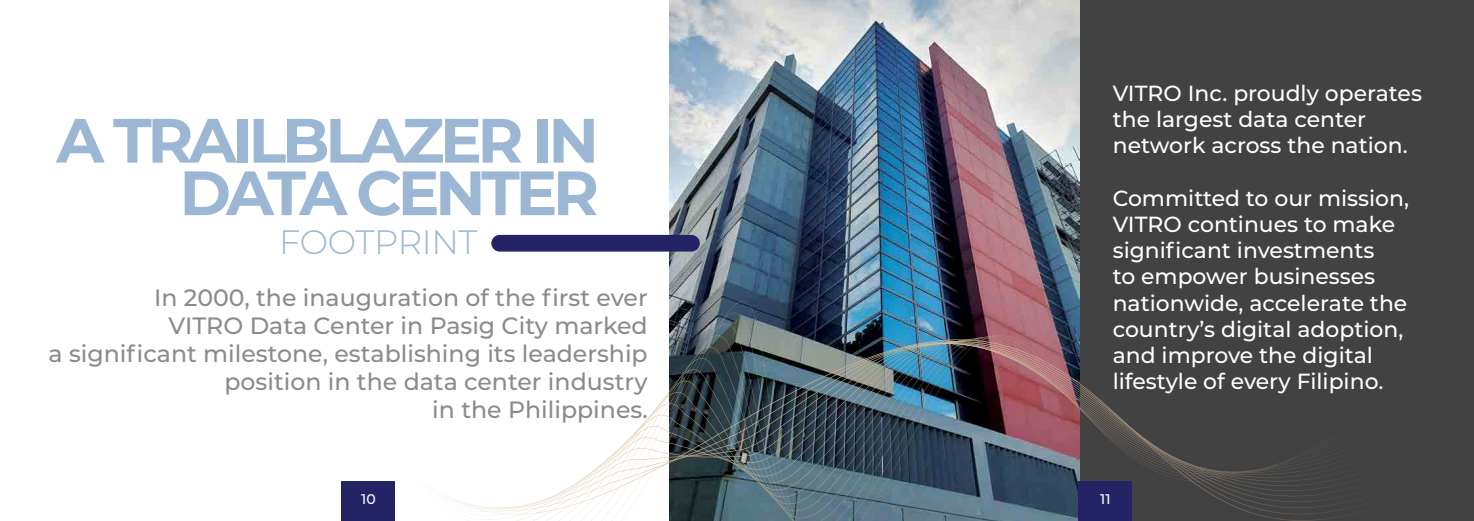
<style>
.page{position:relative;width:1474px;height:521px;background:#fff}
.page>*{position:absolute;margin:0;border:0;box-sizing:border-box;transform-origin:0 0}
.t1{font:700 62.39px/52.5px "Montserrat";letter-spacing:-.07em;color:#9cb7d4;text-align:right}
.t2{font:300 33.77px "Montserrat";letter-spacing:-.01em;color:#9cb7d4}
.t3{font:500 23.62px/28px "Montserrat";color:#8b8b8c;text-align:right}
.t4{font:500 21.88px/26.2px "Montserrat";color:#fff}
.t5{font:500 14px "Montserrat";color:#fff}
</style>
<div class="page">
<div style="left:1078px;top:0;width:395px;height:521px;background:#434243"></div>
<img style="left:669px;top:0;width:410px;height:300px">
<div style="left:342px;top:482px;width:53px;height:39px;background:#242365"></div>
<div style="left:491px;top:235px;width:208px;height:17px;background:#242365;border-radius:8px"></div>
<img style="left:509px;top:300px;width:838px;height:221px">
<h1 class="t1" style="left:56px;top:111px;width:544px">A TRAILBLAZER IN<br>DATA CENTER</h1>
<h2 class="t2" style="left:279px;top:219px;width:200px">FOOTPRINT</h2>
<p class="t3" style="left:49px;top:282px;width:600px">In 2000, the inauguration of the first ever<br>VITRO Data Center in Pasig City marked<br>a significant milestone, establishing its leadership position in the data center industry<br>in the Philippines.</p>
<p class="t4" style="left:1112px;top:79px;width:311px">VITRO Inc. proudly operates the largest data center network across the nation.</p>
<p class="t4" style="left:1112px;top:184px;width:298px">Committed to our mission,<br>VITRO continues to make significant investments<br>to empower businesses nationwide, accelerate the country’s digital adoption, and improve the digital lifestyle of every Filipino.</p>
<p class="t5" style="left:361px;top:489px;width:16px">10</p>
<p class="t5" style="left:1100px;top:489px;width:12px">11</p>
</div>
